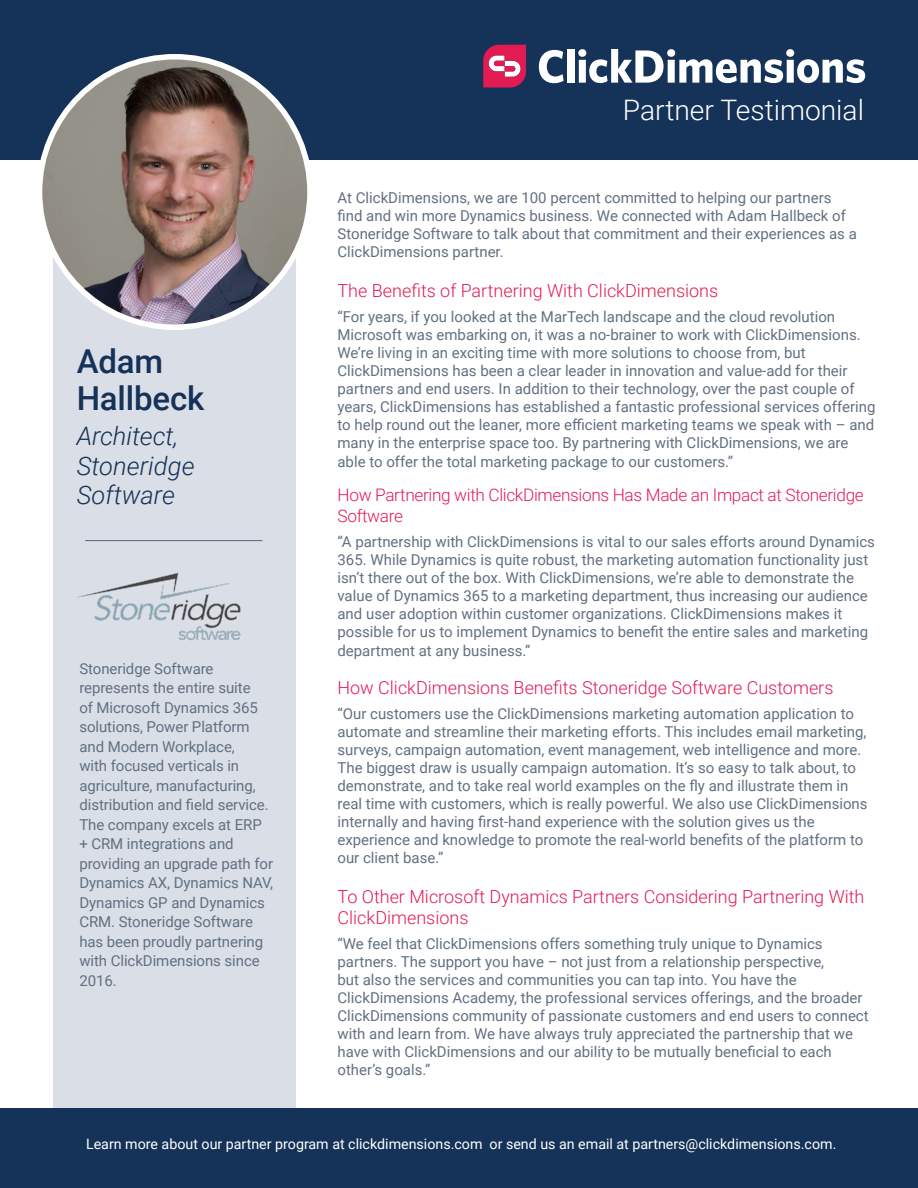
<style>
.page{position:relative;width:918px;height:1188px;background:#fff}
.page>*{position:absolute;margin:0;border:0;box-sizing:border-box;transform-origin:0 0}
.t1{font:500 33px/37.5px "Roboto";letter-spacing:-.005em;color:#153258}
.t2{font:300 28.2px "Roboto";color:#fff}
.t3{font:italic 300 25.5px/29.4px "Roboto";color:#153258}
.t4{font:300 18px/21.6px "Roboto";color:#e21c52}
.t5{font:300 17.25px/21.6px "Roboto";letter-spacing:-.02em;color:#e21c52}
.t6{font:15px/18px "Roboto";color:#617082}
.t7{font:14.25px "Roboto";color:#fff}
</style>
<div class="page">
<div style="left:53px;top:0;width:243px;height:1188px;background:#dadee6"></div>
<div style="left:0;top:0;width:918px;height:160px;background:#153258"></div>
<div style="left:0;top:1108px;width:918px;height:80px;background:#153258"></div>
<svg style="left:539px;top:50px;width:25px;height:33px"></svg>
<div style="left:567px;top:49px;width:7px;height:34px;background:#fff"></div>
<svg style="left:578px;top:49px;width:287px;height:34px"></svg>
<svg style="left:483px;top:45px;width:43px;height:42px;background:#d74671"></svg>
<img style="left:40px;top:57px;width:270px;height:270px;border-radius:135px">
<div style="left:37px;top:54px;width:276px;height:276px;border:6px solid #fff;border-radius:50%"></div>
<hr style="left:85px;top:540px;width:177px;height:1px;background:#617082">
<img style="left:78px;top:572px;width:163px;height:68px">
<h1 class="t1" style="left:77px;top:341px;width:129px">Adam<br>Hallbeck</h1>
<h3 class="t3" style="left:77px;top:421px;width:119px">Architect,<br>Stoneridge<br>Software</h3>
<p class="t6" style="left:79px;top:658px;width:195px;line-height:19.5px">Stoneridge Software represents the entire suite<br>of Microsoft Dynamics 365 solutions, Power Platform and Modern Workplace,<br>with focused verticals in agriculture, manufacturing, distribution and field service.<br>The company excels at ERP + CRM integrations and providing an upgrade path for<br>Dynamics AX, Dynamics NAV,<br>Dynamics GP and Dynamics<br>CRM. Stoneridge Software has been proudly partnering with ClickDimensions since<br>2016.</p>
<h2 class="t2" style="left:623px;top:90px;width:243px">Partner Testimonial</h2>
<p class="t6" style="left:338px;top:188px;width:521px">At ClickDimensions, we are 100 percent committed to helping our partners find and win more Dynamics business. We connected with Adam Hallbeck of Stoneridge Software to talk about that commitment and their experiences as a ClickDimensions partner.</p>
<p class="t4" style="left:338px;top:279px;width:382px">The Benefits of Partnering With ClickDimensions</p>
<p class="t6" style="left:338px;top:307px;width:539px">“For years, if you looked at the MarTech landscape and the cloud revolution Microsoft was embarking on, it was a no-brainer to work with ClickDimensions.<br>We’re living in an exciting time with more solutions to choose from, but ClickDimensions has been a clear leader in innovation and value-add for their partners and end users. In addition to their technology, over the past couple of years, ClickDimensions has established a fantastic professional services offering to help round out the leaner, more efficient marketing teams we speak with – and many in the enterprise space too. By partnering with ClickDimensions, we are</p>
<p class="t6" style="left:338px;top:452px;width:397px">able to offer the total marketing package to our customers.”</p>
<p class="t5" style="left:338px;top:483px;width:528px">How Partnering with ClickDimensions Has Made an Impact at Stoneridge<br>Software</p>
<p class="t6" style="left:338px;top:532px;width:539px">“A partnership with ClickDimensions is vital to our sales efforts around Dynamics 365. While Dynamics is quite robust, the marketing automation functionality just isn’t there out of the box. With ClickDimensions, we’re able to demonstrate the value of Dynamics 365 to a marketing department, thus increasing our audience and user adoption within customer organizations. ClickDimensions makes it possible for us to implement Dynamics to benefit the entire sales and marketing</p>
<p class="t6" style="left:338px;top:642px;width:195px">department at any business.”</p>
<p class="t4" style="left:338px;top:676px;width:497px">How ClickDimensions Benefits Stoneridge Software Customers</p>
<p class="t6" style="left:338px;top:704px;width:532px">“Our customers use the ClickDimensions marketing automation application to automate and streamline their marketing efforts. This includes email marketing, surveys, campaign automation, event management, web intelligence and more.<br>The biggest draw is usually campaign automation. It’s so easy to talk about, to demonstrate, and to take real world examples on the fly and illustrate them in real time with customers, which is really powerful. We also use ClickDimensions internally and having first-hand experience with the solution gives us the experience and knowledge to promote the real-world benefits of the platform to our client base.”</p>
<p class="t4" style="left:338px;top:885px;width:529px">To Other Microsoft Dynamics Partners Considering Partnering With<br>ClickDimensions</p>
<p class="t6" style="left:338px;top:934px;width:533px">“We feel that ClickDimensions offers something truly unique to Dynamics partners. The support you have – not just from a relationship perspective,<br>but also the services and communities you can tap into. You have the ClickDimensions Academy, the professional services offerings, and the broader ClickDimensions community of passionate customers and end users to connect with and learn from. We have always truly appreciated the partnership that we have with ClickDimensions and our ability to be mutually beneficial to each other’s goals.”</p>
<p class="t7" style="left:86px;top:1134px;width:752px">Learn more about our partner program at clickdimensions.com or send us an email at partners@clickdimensions.com.</p>
</div>
